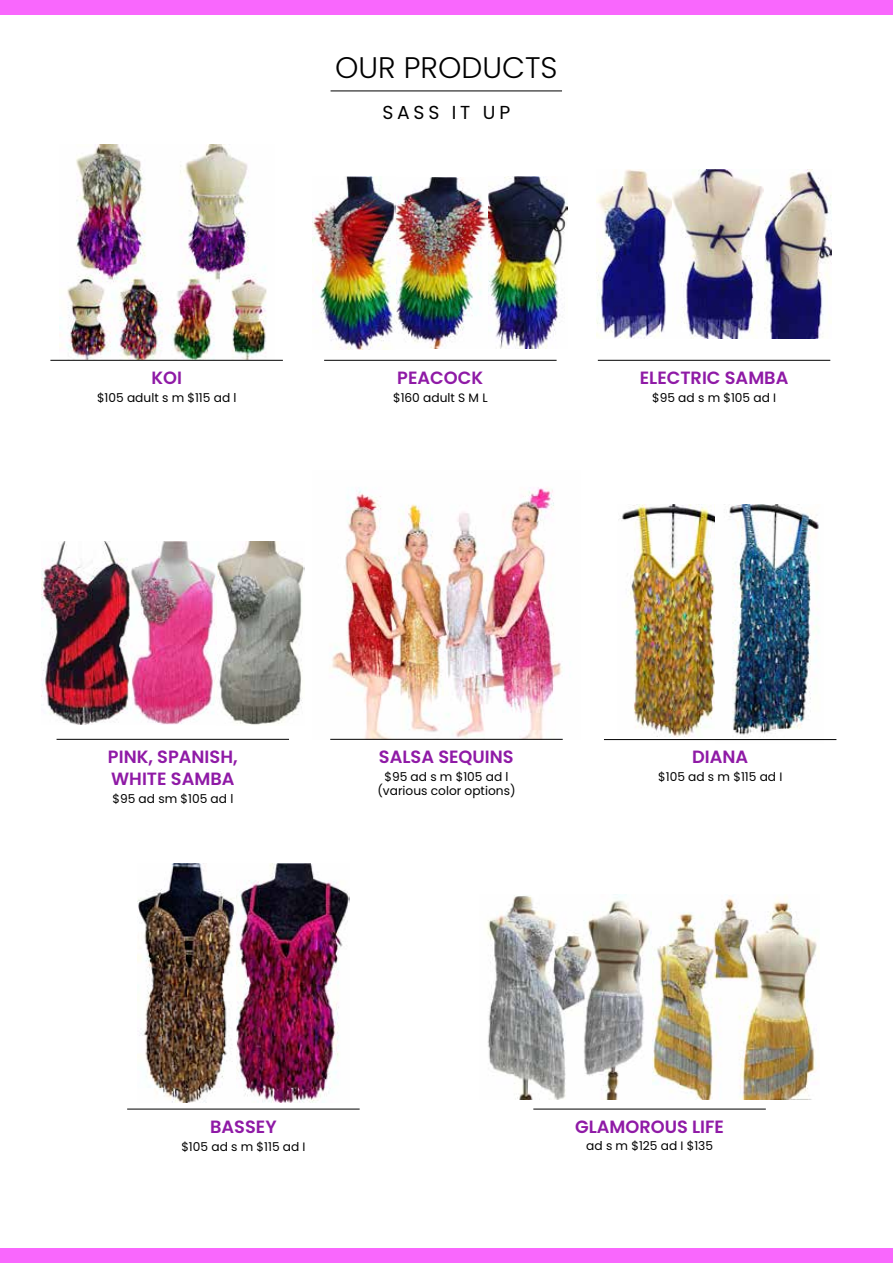
<style>
.page{position:relative;width:893px;height:1263px;background:#fff}
.page>*{position:absolute;margin:0;border:0;box-sizing:border-box;transform-origin:0 0}
.t1{font:300 29.7px "Poppins";color:#000}
.t2{font:18.75px "Poppins";letter-spacing:.2em;color:#000}
.t3{font:600 17.7px/21.3px "Poppins";color:#8f1aa6}
.t4{font:12.15px/14.7px "Poppins";color:#000;text-align:center}
</style>
<div class="page">
<img style="left:618px;top:504px;width:97px;height:233px">
<img style="left:715px;top:504px;width:108px;height:237px">
<img style="left:330px;top:487px;width:233px;height:252px">
<img style="left:59px;top:145px;width:215px;height:215px">
<div style="left:0;top:1248px;width:893px;height:15px;background:#f967fd"></div>
<div style="left:0;top:0;width:893px;height:15px;background:#f967fd"></div>
<hr style="left:57px;top:739px;width:232px;height:1px;background:#000">
<hr style="left:330px;top:739px;width:233px;height:1px;background:#000">
<hr style="left:604px;top:739px;width:232px;height:1px;background:#000">
<hr style="left:50px;top:360px;width:233px;height:1px;background:#000">
<hr style="left:324px;top:360px;width:233px;height:1px;background:#000">
<hr style="left:598px;top:360px;width:232px;height:1px;background:#000">
<hr style="left:127px;top:1109px;width:233px;height:1px;background:#000">
<hr style="left:533px;top:1109px;width:233px;height:1px;background:#000">
<img style="left:313px;top:177px;width:255px;height:172px">
<img style="left:596px;top:169px;width:236px;height:170px">
<img style="left:41px;top:542px;width:263px;height:183px">
<img style="left:138px;top:863px;width:211px;height:239px">
<img style="left:487px;top:894px;width:330px;height:205px">
<hr style="left:331px;top:91px;width:231px;height:1px;background:#000">
<h1 class="t1" style="left:335px;top:50px;width:224px">OUR PRODUCTS</h1>
<h2 class="t2" style="left:382px;top:101px;width:129px">SASS IT UP</h2>
<h3 class="t3" style="left:151px;top:367px;width:32px">KOI</h3>
<p class="t4" style="left:97px;top:390px;width:141px">$105 adult s m $115 ad l</p>
<h3 class="t3" style="left:397px;top:367px;width:87px">PEACOCK</h3>
<p class="t4" style="left:393px;top:390px;width:96px">$160 adult S M L</p>
<h3 class="t3" style="left:640px;top:367px;width:150px">ELECTRIC SAMBA</h3>
<p class="t4" style="left:652px;top:390px;width:126px">$95 ad s m $105 ad I</p>
<h3 class="t3" style="left:108px;top:746px;width:131px">PINK, SPANISH,<br>WHITE SAMBA</h3>
<p class="t4" style="left:112px;top:792px;width:122px">$95 ad sm $105 ad l</p>
<h3 class="t3" style="left:379px;top:746px;width:136px">SALSA SEQUINS</h3>
<p class="t4" style="left:377px;top:769px;width:140px">$95 ad s m $105 ad l (various color options)</p>
<h3 class="t3" style="left:692px;top:746px;width:58px">DIANA</h3>
<p class="t4" style="left:658px;top:769px;width:126px">$105 ad s m $115 ad I</p>
<h3 class="t3" style="left:210px;top:1116px;width:68px">BASSEY</h3>
<p class="t4" style="left:181px;top:1139px;width:126px">$105 ad s m $115 ad I</p>
<h3 class="t3" style="left:575px;top:1116px;width:151px">GLAMOROUS LIFE</h3>
<p class="t4" style="left:586px;top:1139px;width:128px">ad s m $125 ad I $135</p>
</div>
